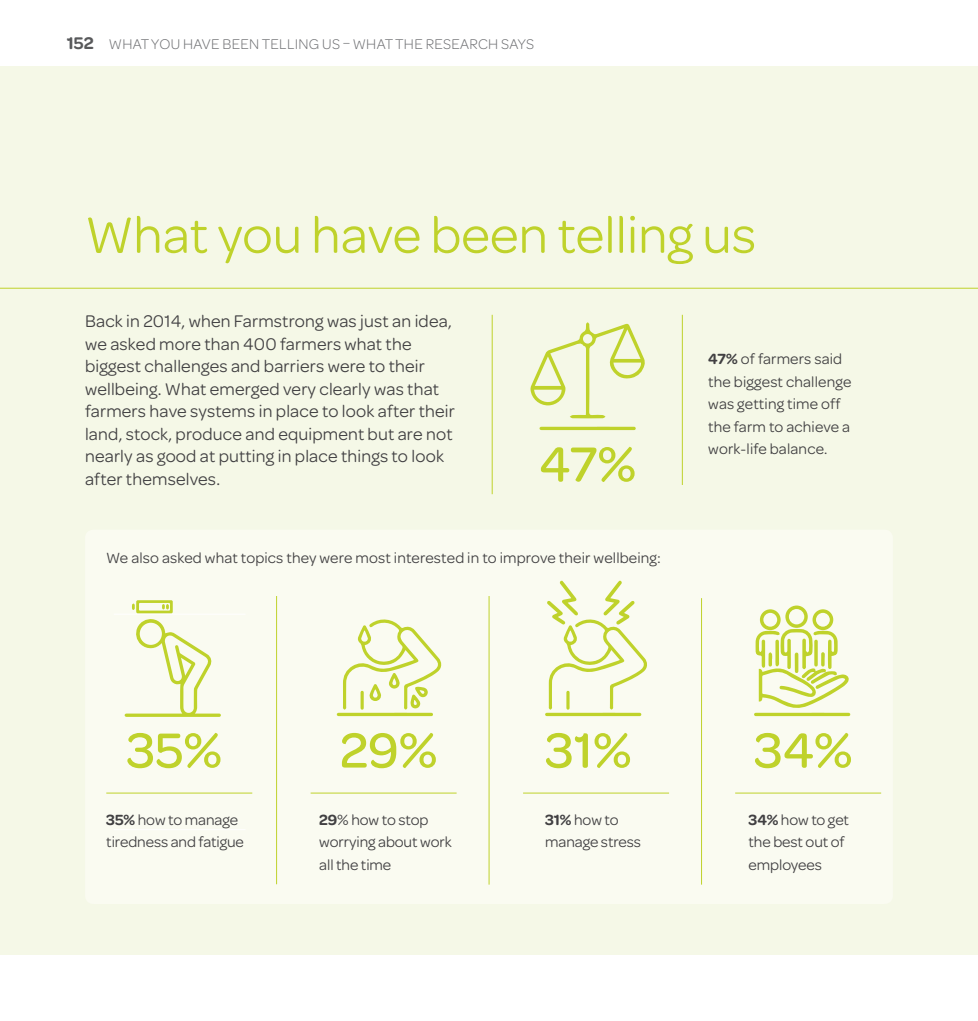
<style>
.page{position:relative;width:978px;height:1021px;background:#fff}
.page>*{position:absolute;margin:0;border:0;box-sizing:border-box;transform-origin:0 0}
.t1{font:54px "Omnes";color:#bfd22b}
.t2{font:500 52.5px "Omnes";color:#bfd22b}
.t3{font:18px/22.5px "Omnes";letter-spacing:.01em;color:#414042}
.t4{font:15.75px/22.5px "Omnes";letter-spacing:.005em;color:#414042}
.t5{font:300 15px "Omnes";letter-spacing:.02em;color:#6d6e71}
.s1{font-weight:600;font-size:18px;color:#58595b}
.s2{font-weight:600}
</style>
<div class="page">
<div style="left:0;top:66px;width:978px;height:889px;background:#f5f8e7"></div>
<div style="left:85px;top:529px;width:808px;height:375px;background:#fafbf1;border-radius:9px"></div>
<hr style="left:0;top:288px;width:978px;height:1px;background:#bfd22b">
<hr style="left:276px;top:596px;width:1px;height:288px;background:#bfd22b">
<hr style="left:492px;top:315px;width:1px;height:179px;background:#bfd22b">
<hr style="left:682px;top:315px;width:1px;height:170px;background:#bfd22b">
<hr style="left:489px;top:596px;width:1px;height:288px;background:#bfd22b">
<hr style="left:701px;top:598px;width:1px;height:286px;background:#bfd22b">
<hr style="left:106px;top:792px;width:146px;height:1px;background:#bfd22b">
<hr style="left:311px;top:792px;width:146px;height:1px;background:#bfd22b">
<hr style="left:523px;top:792px;width:146px;height:1px;background:#bfd22b">
<hr style="left:735px;top:792px;width:146px;height:1px;background:#bfd22b">
<hr style="left:114px;top:614px;width:132px;height:1px;background:#fff">
<hr style="left:114px;top:829px;width:132px;height:1px;background:#fff">
<svg style="left:125px;top:600px;width:96px;height:117px"></svg>
<svg style="left:337px;top:619px;width:105px;height:97px"></svg>
<svg style="left:545px;top:581px;width:102px;height:135px"></svg>
<svg style="left:530px;top:322px;width:115px;height:96px"></svg>
<svg style="left:540px;top:426px;width:96px;height:4px"></svg>
<svg style="left:754px;top:605px;width:96px;height:111px"></svg>
<p class="t5" style="left:67px;top:34px;width:469px"><span class="s1">152</span> WHAT YOU HAVE BEEN TELLING US – WHAT THE RESEARCH SAYS</p>
<h1 class="t1" style="left:85px;top:198px;width:673px">What you have been telling us</h1>
<p class="t3" style="left:85px;top:309px;width:371px">Back in 2014, when Farmstrong was just an idea, we asked more than 400 farmers what the biggest challenges and barriers were to their wellbeing. What emerged very clearly was that farmers have systems in place to look after their land, stock, produce and equipment but are not nearly as good at putting in place things to look after themselves.</p>
<h2 class="t2" style="left:539px;top:427px;width:98px">47%</h2>
<p class="t4" style="left:106px;top:545px;width:556px">We also asked what topics they were most interested in to improve their wellbeing:</p>
<p class="t4" style="left:708px;top:347px;width:145px"><span class="s2">47%</span> of farmers said the biggest challenge was getting time off the farm to achieve a work-life balance.</p>
<h2 class="t2" style="left:127px;top:713px;width:97px">35%</h2>
<h2 class="t2" style="left:340px;top:713px;width:99px">29%</h2>
<h2 class="t2" style="left:545px;top:713px;width:88px">31%</h2>
<h2 class="t2" style="left:754px;top:713px;width:100px">34%</h2>
<p class="t4" style="left:106px;top:807px;width:139px"><span class="s2">35%</span> how to manage tiredness and fatigue</p>
<p class="t4" style="left:319px;top:807px;width:134px"><span class="s2">29</span>% how to stop worrying about work all the time</p>
<p class="t4" style="left:545px;top:807px;width:97px"><span class="s2">31%</span> how to manage stress</p>
<p class="t4" style="left:749px;top:807px;width:102px"><span class="s2">34%</span> how to get the best out of employees</p>
</div>
